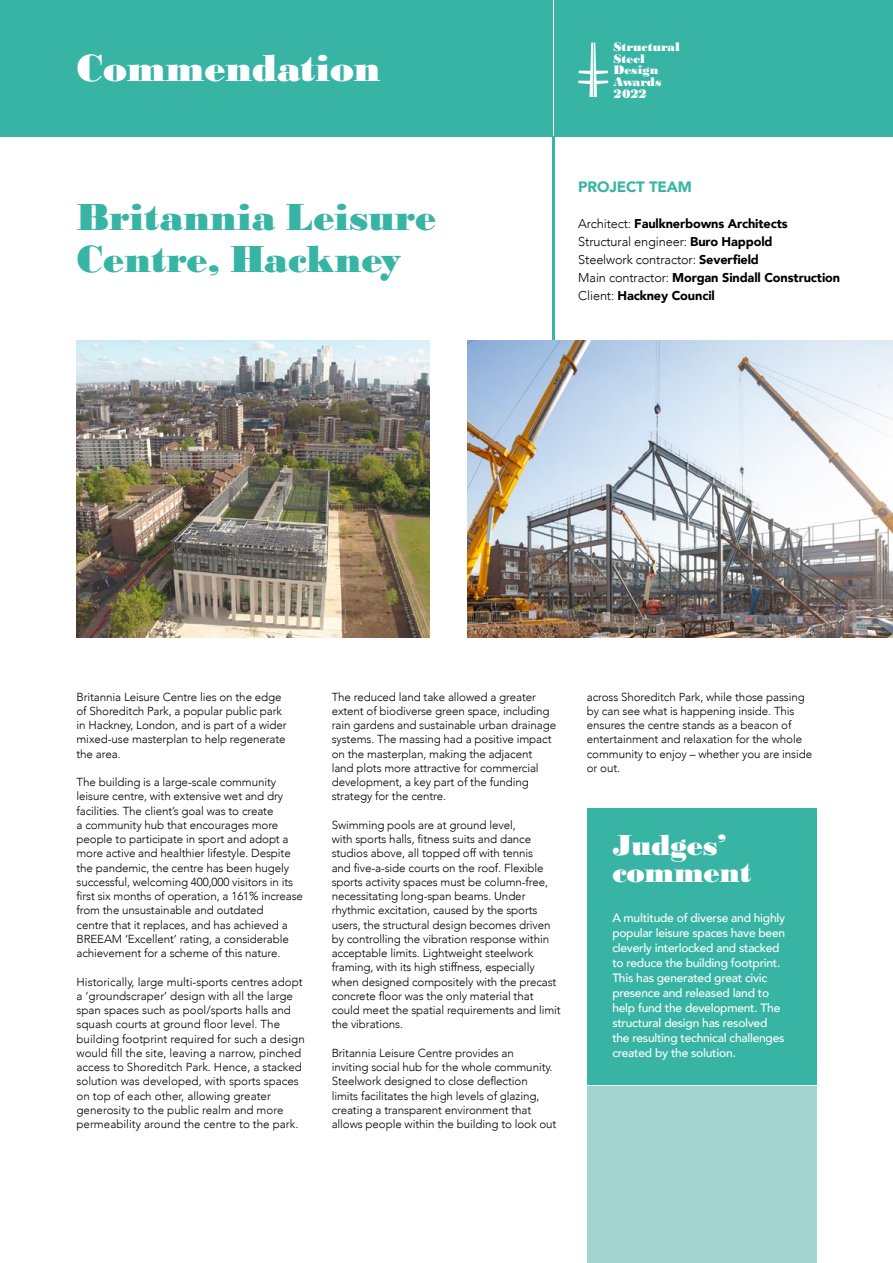
<style>
.page{position:relative;width:893px;height:1263px;background:#fff}
.page>*{position:absolute;margin:0;border:0;box-sizing:border-box;transform-origin:0 0}
.t1{font:700 expanded 39px/42px "Bodoni URW";color:#38b4a5}
.t2{font:700 expanded 39px "Bodoni URW";color:#fff}
.t3{font:700 expanded 30px/27px "Bodoni URW";letter-spacing:-.01em;color:#fff}
.t4{font:900 15px "Avenir";letter-spacing:-.01em;color:#38b4a5}
.t5{font:900 12.75px/18px "Avenir";letter-spacing:-.01em;color:#000}
.t6{font:700 expanded 12.75px/11.7px "Bodoni URW";color:#fff}
.t7{font:500 12px/15px "Avenir";letter-spacing:-.02em;color:#fff}
.t8{font:300 11.7px/14.2px "Avenir";letter-spacing:-.01em;color:#000}
.s1{font-weight:300}
</style>
<div class="page">
<div style="left:0;top:0;width:553px;height:136px;background:#38b4a5"></div>
<div style="left:555px;top:0;width:338px;height:136px;background:#38b4a5"></div>
<svg style="left:578px;top:43px;width:31px;height:54px"></svg>
<hr style="left:553px;top:136px;width:2px;height:204px;background:#38b4a5">
<div style="left:587px;top:808px;width:229px;height:276px;background:#38b4a5"></div>
<div style="left:587px;top:1086px;width:229px;height:177px;background:#a3d4cd"></div>
<img style="left:468px;top:340px;width:425px;height:298px">
<img style="left:77px;top:340px;width:352px;height:298px">
<h1 class="t2" style="left:77px;top:46px;width:306px">Commendation</h1>
<h1 class="t1" style="left:77px;top:197px;width:361px">Britannia Leisure<br>Centre, Hackney</h1>
<p class="t6" style="left:613px;top:41px;width:68px">Structural<br>Steel<br>Design<br>Awards<br>2022</p>
<p class="t6" style="left:622px;top:41px;width:68px">Structural<br>Steel<br>Design<br>Awards<br>20 2</p>
<p class="t4" style="left:578px;top:174px;width:115px">PROJECT TEAM</p>
<p class="t5" style="left:578px;top:214px;width:263px"><span class="s1">Architect:</span> Faulknerbowns Architects <span class="s1">Structural engineer:</span> Buro Happold<br><span class="s1">Steelwork contractor:</span> Severfield<br><span class="s1">Main contractor:</span> Morgan Sindall Construction <span class="s1">Client:</span> Hackney Council</p>
<p class="t8" style="left:77px;top:689px;width:212px">Britannia Leisure Centre lies on the edge of Shoreditch Park, a popular public park in Hackney, London, and is part of a wider mixed-use masterplan to help regenerate the area.</p>
<p class="t8" style="left:77px;top:775px;width:228px">The building is a large-scale community leisure centre, with extensive wet and dry facilities. The client’s goal was to create<br>a community hub that encourages more people to participate in sport and adopt a more active and healthier lifestyle. Despite the pandemic, the centre has been hugely successful, welcoming 400,000 visitors in its first six months of operation, a 161% increase from the unsustainable and outdated<br>centre that it replaces, and has achieved a BREEAM ‘Excellent’ rating, a considerable achievement for a scheme of this nature.</p>
<p class="t8" style="left:77px;top:974px;width:230px">Historically, large multi-sports centres adopt a ‘groundscraper’ design with all the large span spaces such as pool/sports halls and squash courts at ground floor level. The building footprint required for such a design would fill the site, leaving a narrow, pinched access to Shoreditch Park. Hence, a stacked solution was developed, with sports spaces on top of each other, allowing greater generosity to the public realm and more permeability around the centre to the park.</p>
<p class="t8" style="left:332px;top:689px;width:226px">The reduced land take allowed a greater extent of biodiverse green space, including rain gardens and sustainable urban drainage systems. The massing had a positive impact on the masterplan, making the adjacent land plots more attractive for commercial development, a key part of the funding strategy for the centre.</p>
<p class="t8" style="left:332px;top:818px;width:230px">Swimming pools are at ground level,<br>with sports halls, fitness suits and dance studios above, all topped off with tennis<br>and five-a-side courts on the roof. Flexible sports activity spaces must be column-free, necessitating long-span beams. Under rhythmic excitation, caused by the sports users, the structural design becomes driven by controlling the vibration response within acceptable limits. Lightweight steelwork framing, with its high stiffness, especially when designed compositely with the precast concrete floor was the only material that could meet the spatial requirements and limit the vibrations.</p>
<p class="t8" style="left:332px;top:1046px;width:226px">Britannia Leisure Centre provides an<br>inviting social hub for the whole community.<br>Steelwork designed to close deflection limits facilitates the high levels of glazing, creating a transparent environment that allows people within the building to look out</p>
<p class="t8" style="left:587px;top:689px;width:227px">across Shoreditch Park, while those passing by can see what is happening inside. This ensures the centre stands as a beacon of entertainment and relaxation for the whole community to enjoy – whether you are inside or out.</p>
<h2 class="t3" style="left:612px;top:832px;width:141px">Judges’ comment</h2>
<p class="t7" style="left:612px;top:909px;width:174px">A multitude of diverse and highly popular leisure spaces have been cleverly interlocked and stacked to reduce the building footprint.<br>This has generated great civic presence and released land to help fund the development. The structural design has resolved the resulting technical challenges created by the solution.</p>
</div>
